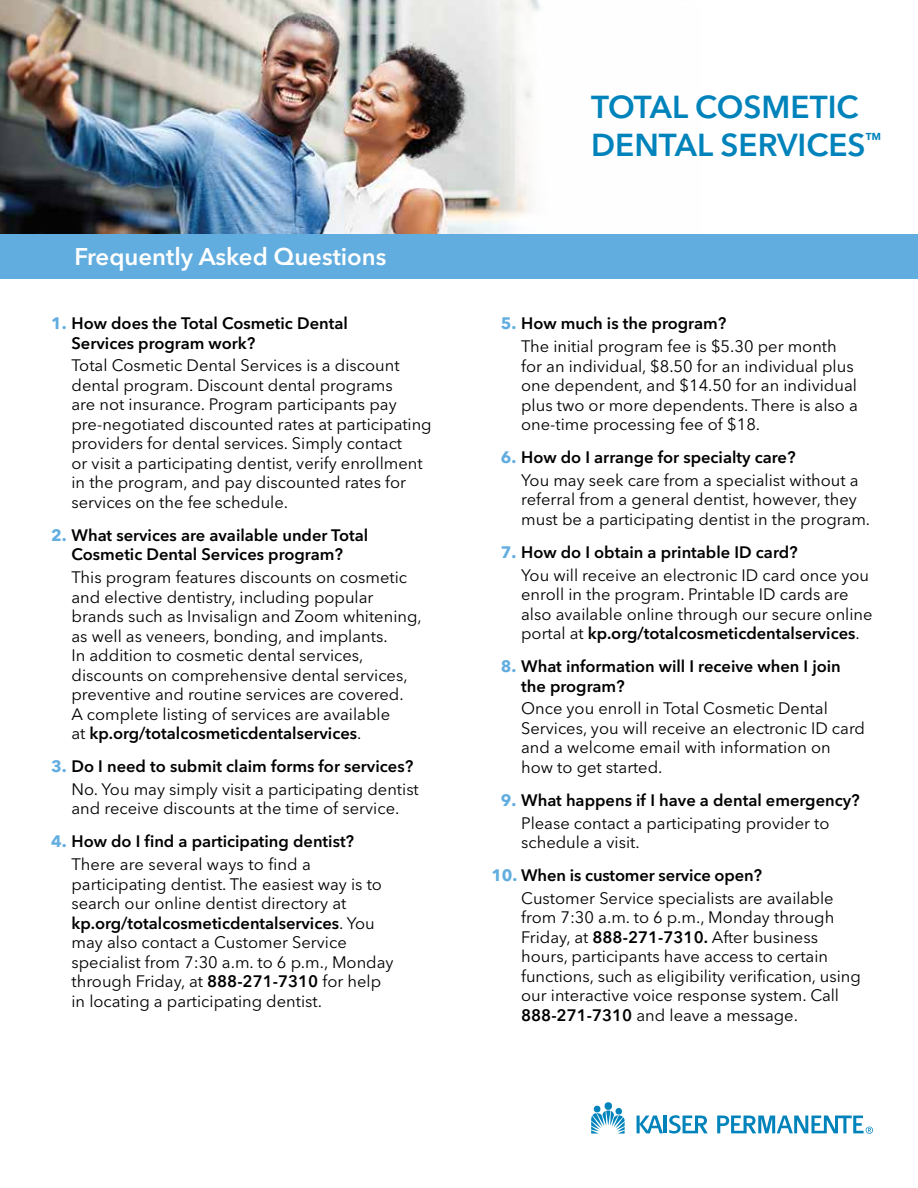
<style>
.page{position:relative;width:918px;height:1188px;background:#fff}
.page>*{position:absolute;margin:0;border:0;box-sizing:border-box;transform-origin:0 0}
.t1{font:600 31.5px/37.8px "Avenir Next LT Pro";color:#0083bb}
.t2{font:600 24px "Avenir Next LT Pro";color:#fff}
.t3{font:16.5px/19.5px "Avenir Next LT Pro";color:#000}
.t4{font:600 16.5px/19.5px "Avenir Next LT Pro";color:#000}
.t5{font:600 13.05px "Avenir Next LT Pro";color:#0083bb}
.s1{font-weight:700;color:#62addf}
.s2{font-weight:600}
.s3{font-weight:400}
</style>
<div class="page">
<img style="left:0;top:0;width:503px;height:234px">
<div style="left:0;top:234px;width:918px;height:44px;background:#62addf"></div>
<svg style="left:591px;top:1105px;width:34px;height:29px"></svg>
<div style="left:604px;top:1102px;width:8px;height:8px;background:#0083bb;border-radius:50%"></div>
<hr style="left:664px;top:1116px;width:3px;height:17px;background:#0083bb">
<svg style="left:637px;top:1116px;width:26px;height:17px"></svg>
<svg style="left:669px;top:1115px;width:39px;height:19px"></svg>
<svg style="left:717px;top:1116px;width:156px;height:18px"></svg>
<h2 class="t2" style="left:75px;top:242px;width:314px">Frequently Asked Questions</h2>
<p class="t4" style="left:72px;top:314px;width:278px;text-indent:-20px"><span class="s1">1.</span> How does the Total Cosmetic Dental<br>Services program work?</p>
<p class="t3" style="left:72px;top:356px;width:362px">Total Cosmetic Dental Services is a discount dental program. Discount dental programs<br>are not insurance. Program participants pay pre-negotiated discounted rates at participating providers for dental services. Simply contact<br>or visit a participating dentist, verify enrollment in the program, and pay discounted rates for services on the fee schedule.</p>
<p class="t4" style="left:51px;top:525px;width:318px;text-align:center"><span class="s1">2.</span> What services are available under Total<br>Cosmetic Dental Services program?</p>
<p class="t3" style="left:72px;top:568px;width:352px">This program features discounts on cosmetic and elective dentistry, including popular brands such as Invisalign and Zoom whitening, as well as veneers, bonding, and implants.<br>In addition to cosmetic dental services, discounts on comprehensive dental services, preventive and routine services are covered.<br>A complete listing of services are available<br>at <span class="s2">kp.org/totalcosmeticdentalservices</span>.</p>
<p class="t3" style="left:72px;top:755px;width:349px;line-height:22.8px;text-indent:-20px"><span class="s1">3.</span> <span class="s2">Do I need to submit claim forms for services?<br></span>No. You may simply visit a participating dentist</p>
<p class="t3" style="left:72px;top:799px;width:329px">and receive discounts at the time of service.</p>
<p class="t4" style="left:72px;top:830px;width:284px;line-height:22.8px;text-indent:-20px"><span class="s1">4.</span> How do I find a participating dentist?<br><span class="s3">There are several ways to find a</span></p>
<p class="t3" style="left:72px;top:874px;width:324px">participating dentist. The easiest way is to search our online dentist directory at <span class="s2">kp.org/totalcosmeticdentalservices</span>. You may also contact a Customer Service specialist from 7:30 a.m. to 6 p.m., Monday through Friday, at <span class="s2">888-271-7310</span> for help in locating a participating dentist.</p>
<h1 class="t1" style="left:591px;top:88px;width:276px">TOTAL COSMETIC<br>DENTAL SERVICES</h1>
<p class="t5" style="left:866px;top:128px;width:17px">tm</p>
<p class="t3" style="left:521px;top:312px;width:317px;line-height:22.8px;text-indent:-20px"><span class="s1">5.</span> <span class="s2">How much is the program?<br></span>The initial program fee is $5.30 per month</p>
<p class="t3" style="left:521px;top:356px;width:338px">for an individual, $8.50 for an individual plus one dependent, and $14.50 for an individual plus two or more dependents. There is also a one-time processing fee of $18.</p>
<p class="t3" style="left:521px;top:446px;width:339px;line-height:22.8px;text-indent:-20px"><span class="s1">6.</span> <span class="s2">How do I arrange for specialty care?<br></span>You may seek care from a specialist without a</p>
<p class="t3" style="left:521px;top:490px;width:351px">referral from a general dentist, however, they must be a participating dentist in the program.</p>
<p class="t3" style="left:521px;top:541px;width:349px;line-height:22.8px;text-indent:-20px"><span class="s1">7.</span> <span class="s2">How do I obtain a printable ID card?<br></span>You will receive an electronic ID card once you</p>
<p class="t3" style="left:521px;top:585px;width:353px">enroll in the program. Printable ID cards are also available online through our secure online portal at <span class="s2">kp.org/totalcosmeticdentalservices</span>.</p>
<p class="t4" style="left:521px;top:656px;width:321px;text-indent:-20px"><span class="s1">8.</span> What information will I receive when I join the program?</p>
<p class="t3" style="left:521px;top:699px;width:345px">Once you enroll in Total Cosmetic Dental Services, you will receive an electronic ID card and a welcome email with information on how to get started.</p>
<p class="t3" style="left:521px;top:789px;width:340px;line-height:22.8px;text-indent:-20px"><span class="s1">9.</span> <span class="s2">What happens if I have a dental emergency?<br></span>Please contact a participating provider to</p>
<p class="t3" style="left:521px;top:833px;width:120px">schedule a visit.</p>
<p class="t3" style="left:521px;top:864px;width:314px;line-height:22.8px;text-indent:-30px"><span class="s1">10.</span> <span class="s2">When is customer service open?<br></span>Customer Service specialists are available</p>
<p class="t3" style="left:521px;top:908px;width:341px">from 7:30 a.m. to 6 p.m., Monday through Friday, at <span class="s2">888-271-7310.</span> After business hours, participants have access to certain functions, such as eligibility verification, using our interactive voice response system. Call <span class="s2">888-271-7310</span> and leave a message.</p>
</div>
